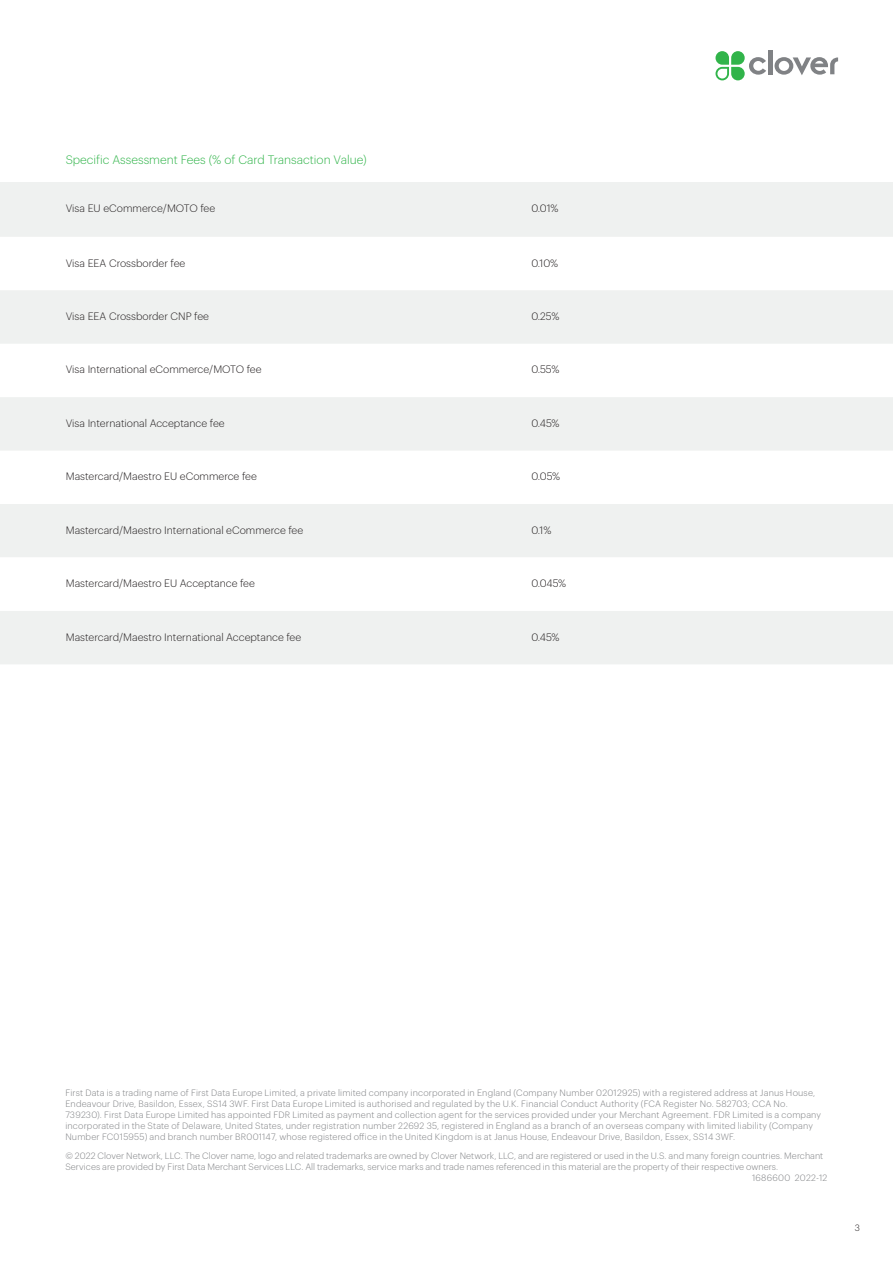
<style>
.page{position:relative;width:893px;height:1263px;background:#fff}
.page>*{position:absolute;margin:0;border:0;box-sizing:border-box;transform-origin:0 0}
.Pa2{font:300 12px "Graphik";color:#31b44a}
.Pa3{font:300 10.5px "Graphik";color:#231f20}
.Default{font:300 9px/10.8px "Graphik";letter-spacing:.015em;color:#808285}
.Default-2{font:300 9px "Graphik";color:#231f20}
</style>
<div class="page">
<svg style="left:0;top:182px;width:893px;height:482px;fill:#eff1f0"></svg>
<svg style="left:0;top:557px;width:893px;height:54px"></svg>
<hr style="left:768px;top:50px;width:4px;height:24px;background:#808285">
<svg style="left:774px;top:57px;width:64px;height:18px"></svg>
<svg style="left:715px;top:51px;width:51px;height:29px"></svg>
<p class="Pa2" style="left:66px;top:151px;width:303px">Specific Assessment Fees (% of Card Transaction Value)</p>
<p class="Pa3" style="left:66px;top:200px;width:151px">Visa EU eCommerce/MOTO fee</p>
<p class="Pa3" style="left:531px;top:200px;width:29px">0.01%</p>
<p class="Pa3" style="left:66px;top:255px;width:121px">Visa EEA Crossborder fee</p>
<p class="Pa3" style="left:531px;top:255px;width:28px">0.10%</p>
<p class="Pa3" style="left:66px;top:309px;width:145px">Visa EEA Crossborder CNP fee</p>
<p class="Pa3" style="left:531px;top:309px;width:30px">0.25%</p>
<p class="Pa3" style="left:66px;top:362px;width:197px">Visa International eCommerce/MOTO fee</p>
<p class="Pa3" style="left:531px;top:362px;width:30px">0.55%</p>
<p class="Pa3" style="left:66px;top:415px;width:160px">Visa International Acceptance fee</p>
<p class="Pa3" style="left:531px;top:415px;width:30px">0.45%</p>
<p class="Pa3" style="left:66px;top:469px;width:193px">Mastercard/Maestro EU eCommerce fee</p>
<p class="Pa3" style="left:531px;top:469px;width:30px">0.05%</p>
<p class="Pa3" style="left:66px;top:522px;width:239px">Mastercard/Maestro International eCommerce fee</p>
<p class="Pa3" style="left:531px;top:522px;width:22px">0.1%</p>
<p class="Pa3" style="left:66px;top:576px;width:191px">Mastercard/Maestro EU Acceptance fee</p>
<p class="Pa3" style="left:531px;top:576px;width:36px">0.045%</p>
<p class="Pa3" style="left:66px;top:629px;width:237px">Mastercard/Maestro International Acceptance fee</p>
<p class="Pa3" style="left:531px;top:629px;width:30px">0.45%</p>
<p class="Default" style="left:65px;top:1087px;width:757px">First Data is a trading name of First Data Europe Limited, a private limited company incorporated in England (Company Number 02012925) with a registered address at Janus House, Endeavour Drive, Basildon, Essex, SS14 3WF. First Data Europe Limited is authorised and regulated by the U.K. Financial Conduct Authority (FCA Register No. 582703; CCA No.<br>739230). First Data Europe Limited has appointed FDR Limited as payment and collection agent for the services provided under your Merchant Agreement. FDR Limited is a company incorporated in the State of Delaware, United States, under registration number 22692 35, registered in England as a branch of an overseas company with limited liability (Company Number FC015955) and branch number BR001147, whose registered office in the United Kingdom is at Janus House, Endeavour Drive, Basildon, Essex, SS14 3WF.</p>
<p class="Default" style="left:65px;top:1149px;width:759px">© 2022 Clover Network, LLC. The Clover name, logo and related trademarks are owned by Clover Network, LLC, and are registered or used in the U.S. and many foreign countries. Merchant<br>Services are provided by First Data Merchant Services LLC. All trademarks, service marks and trade names referenced in this material are the property of their respective owners.</p>
<p class="Default" style="left:752px;top:1171px;width:77px">1686600 2022-12</p>
<p class="Default-2" style="left:855px;top:1221px;width:7px">3</p>
</div>
